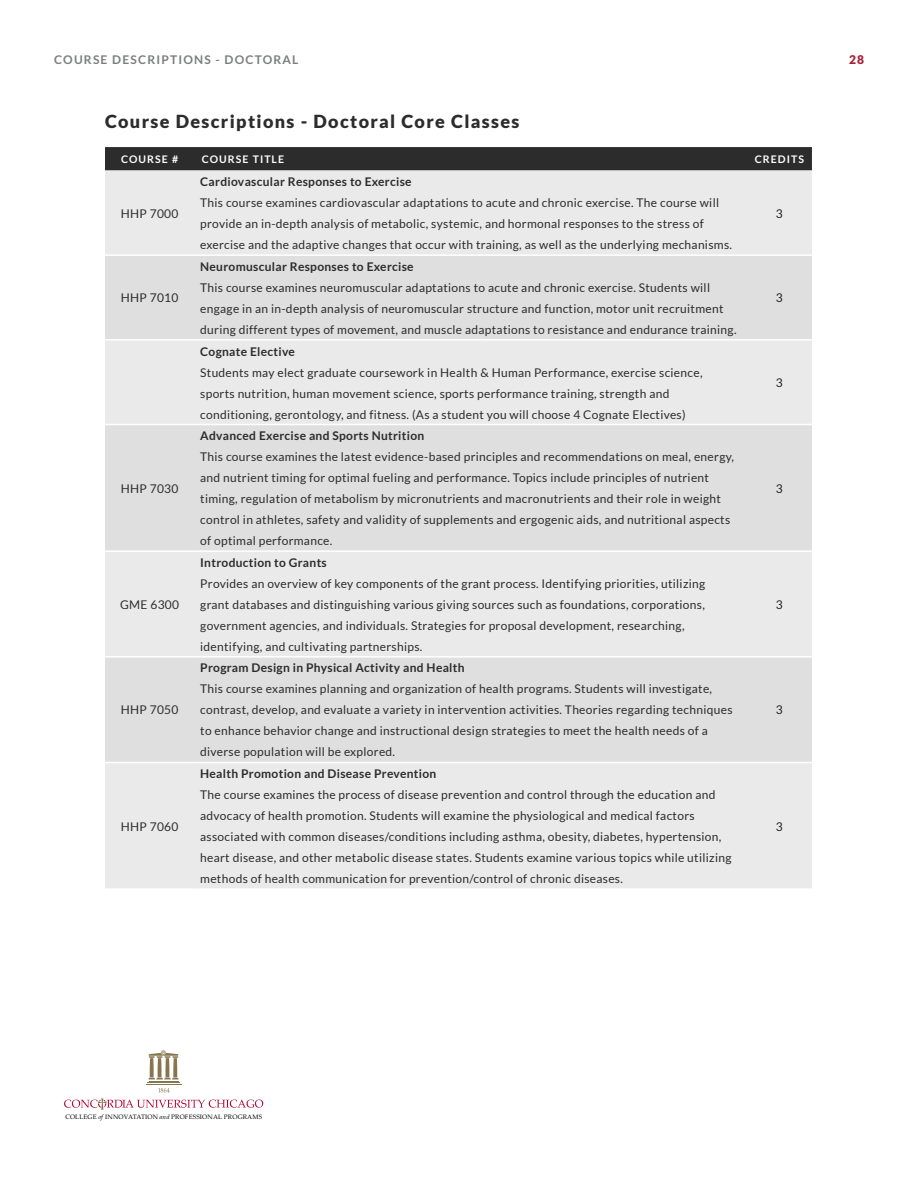
<style>
.page{position:relative;width:918px;height:1188px;background:#fff}
.page>*{position:absolute;margin:0;border:0;box-sizing:border-box;transform-origin:0 0}
.t1{font:900 18px "Lato";letter-spacing:.075em;color:#2c2c2c}
.t2{font:12px/21px "Lato";letter-spacing:.025em;color:#2c2c2c}
.t3{font:700 12px "Lato";letter-spacing:.025em;color:#2c2c2c}
.t4{font:700 12px "Lato";letter-spacing:.1em;color:#7c7d7d}
.t5{font:12px "Lato";color:#221f1f}
.t6{font:900 12px "Lato";color:#a42038}
.t7{font:700 10.5px "Lato";letter-spacing:.1em;color:#fff}
.t8{font:6.45px "Palatino Linotype";letter-spacing:.025em;color:#010101}
.s1{font-style:italic}
</style>
<div class="page">
<hr style="left:147px;top:1082px;width:33px;height:1px;background:#85764f">
<hr style="left:146px;top:1084px;width:35px;height:1px;background:#85764f">
<svg style="left:64px;top:1088px;width:199px;height:22px"></svg>
<svg style="left:149px;top:1050px;width:30px;height:32px"></svg>
<svg style="left:105px;top:147px;width:707px;height:24px;background:#323232"></svg>
<div style="left:105px;top:171px;width:707px;height:717px;background:#eaeaea"></div>
<svg style="left:105px;top:256px;width:707px;height:506px;background:#e3e3e3"></svg>
<hr style="left:105px;top:254px;width:89px;height:2px;background:#fff">
<hr style="left:194px;top:254px;width:553px;height:2px;background:#fff">
<hr style="left:747px;top:254px;width:65px;height:2px;background:#fff">
<hr style="left:105px;top:339px;width:89px;height:2px;background:#fff">
<hr style="left:194px;top:339px;width:553px;height:2px;background:#fff">
<hr style="left:747px;top:339px;width:65px;height:2px;background:#fff">
<hr style="left:105px;top:424px;width:89px;height:1px;background:#fff">
<hr style="left:194px;top:424px;width:553px;height:1px;background:#fff">
<hr style="left:747px;top:424px;width:65px;height:1px;background:#fff">
<hr style="left:105px;top:550px;width:89px;height:2px;background:#fff">
<hr style="left:194px;top:550px;width:553px;height:2px;background:#fff">
<hr style="left:747px;top:550px;width:65px;height:2px;background:#fff">
<hr style="left:105px;top:656px;width:89px;height:2px;background:#fff">
<hr style="left:194px;top:656px;width:553px;height:2px;background:#fff">
<hr style="left:747px;top:656px;width:65px;height:2px;background:#fff">
<hr style="left:105px;top:762px;width:89px;height:1px;background:#fff">
<hr style="left:194px;top:762px;width:553px;height:1px;background:#fff">
<hr style="left:747px;top:762px;width:65px;height:1px;background:#fff">
<p class="t4" style="left:54px;top:54px;width:246px">COURSE DESCRIPTIONS - DOCTORAL</p>
<h1 class="t1" style="left:105px;top:113px;width:416px">Course Descriptions - Doctoral Core Classes</h1>
<p class="t7" style="left:121px;top:155px;width:59px">COURSE #</p>
<p class="t7" style="left:202px;top:155px;width:84px">COURSE TITLE</p>
<p class="t7" style="left:755px;top:155px;width:51px">CREDITS</p>
<p class="t2" style="left:121px;top:204px;width:59px">HHP 7000</p>
<p class="t2" style="left:121px;top:288px;width:59px">HHP 7010</p>
<p class="t2" style="left:121px;top:479px;width:59px">HHP 7030</p>
<p class="t2" style="left:120px;top:595px;width:61px">GME 6300</p>
<p class="t2" style="left:121px;top:700px;width:59px">HHP 7050</p>
<p class="t2" style="left:121px;top:817px;width:59px">HHP 7060</p>
<p class="t3" style="left:200px;top:177px;width:213px">Cardiovascular Responses to Exercise</p>
<p class="t2" style="left:200px;top:193px;width:533px">This course examines cardiovascular adaptations to acute and chronic exercise. The course will provide an in-depth analysis of metabolic, systemic, and hormonal responses to the stress of exercise and the adaptive changes that occur with training, as well as the underlying mechanisms.</p>
<p class="t5" style="left:776px;top:208px;width:8px">3</p>
<p class="t3" style="left:200px;top:261px;width:215px">Neuromuscular Responses to Exercise</p>
<p class="t2" style="left:200px;top:278px;width:538px">This course examines neuromuscular adaptations to acute and chronic exercise. Students will engage in an in-depth analysis of neuromuscular structure and function, motor unit recruitment during different types of movement, and muscle adaptations to resistance and endurance training.</p>
<p class="t5" style="left:776px;top:293px;width:8px">3</p>
<p class="t3" style="left:200px;top:346px;width:96px">Cognate Elective</p>
<p class="t2" style="left:200px;top:362px;width:504px">Students may elect graduate coursework in Health &amp; Human Performance, exercise science, sports nutrition, human movement science, sports performance training, strength and conditioning, gerontology, and fitness. (As a student you will choose 4 Cognate Electives)</p>
<p class="t5" style="left:776px;top:378px;width:8px">3</p>
<p class="t3" style="left:200px;top:431px;width:226px">Advanced Exercise and Sports Nutrition</p>
<p class="t2" style="left:200px;top:447px;width:535px">This course examines the latest evidence-based principles and recommendations on meal, energy, and nutrient timing for optimal fueling and performance. Topics include principles of nutrient timing, regulation of metabolism by micronutrients and macronutrients and their role in weight control in athletes, safety and validity of supplements and ergogenic aids, and nutritional aspects of optimal performance.</p>
<p class="t3" style="left:200px;top:557px;width:128px">Introduction to Grants</p>
<p class="t2" style="left:200px;top:574px;width:507px">Provides an overview of key components of the grant process. Identifying priorities, utilizing grant databases and distinguishing various giving sources such as foundations, corporations, government agencies, and individuals. Strategies for proposal development, researching, identifying, and cultivating partnerships.</p>
<p class="t3" style="left:200px;top:663px;width:266px">Program Design in Physical Activity and Health</p>
<p class="t2" style="left:200px;top:679px;width:534px">This course examines planning and organization of health programs. Students will investigate, contrast, develop, and evaluate a variety in intervention activities. Theories regarding techniques to enhance behavior change and instructional design strategies to meet the health needs of a diverse population will be explored.</p>
<p class="t3" style="left:200px;top:769px;width:238px">Health Promotion and Disease Prevention</p>
<p class="t2" style="left:200px;top:785px;width:533px">The course examines the process of disease prevention and control through the education and advocacy of health promotion. Students will examine the physiological and medical factors associated with common diseases/conditions including asthma, obesity, diabetes, hypertension, heart disease, and other metabolic disease states. Students examine various topics while utilizing methods of health communication for prevention/control of chronic diseases.</p>
<p class="t5" style="left:776px;top:483px;width:8px">3</p>
<p class="t5" style="left:776px;top:600px;width:8px">3</p>
<p class="t5" style="left:776px;top:705px;width:8px">3</p>
<p class="t5" style="left:776px;top:821px;width:8px">3</p>
<p class="t6" style="left:849px;top:54px;width:16px">28</p>
<p class="t8" style="left:65px;top:1113px;width:198px">COLLEGE <span class="s1">of</span> INNOVATATION <span class="s1">and</span> PROFESSIONAL PROGRAMS</p>
</div>
